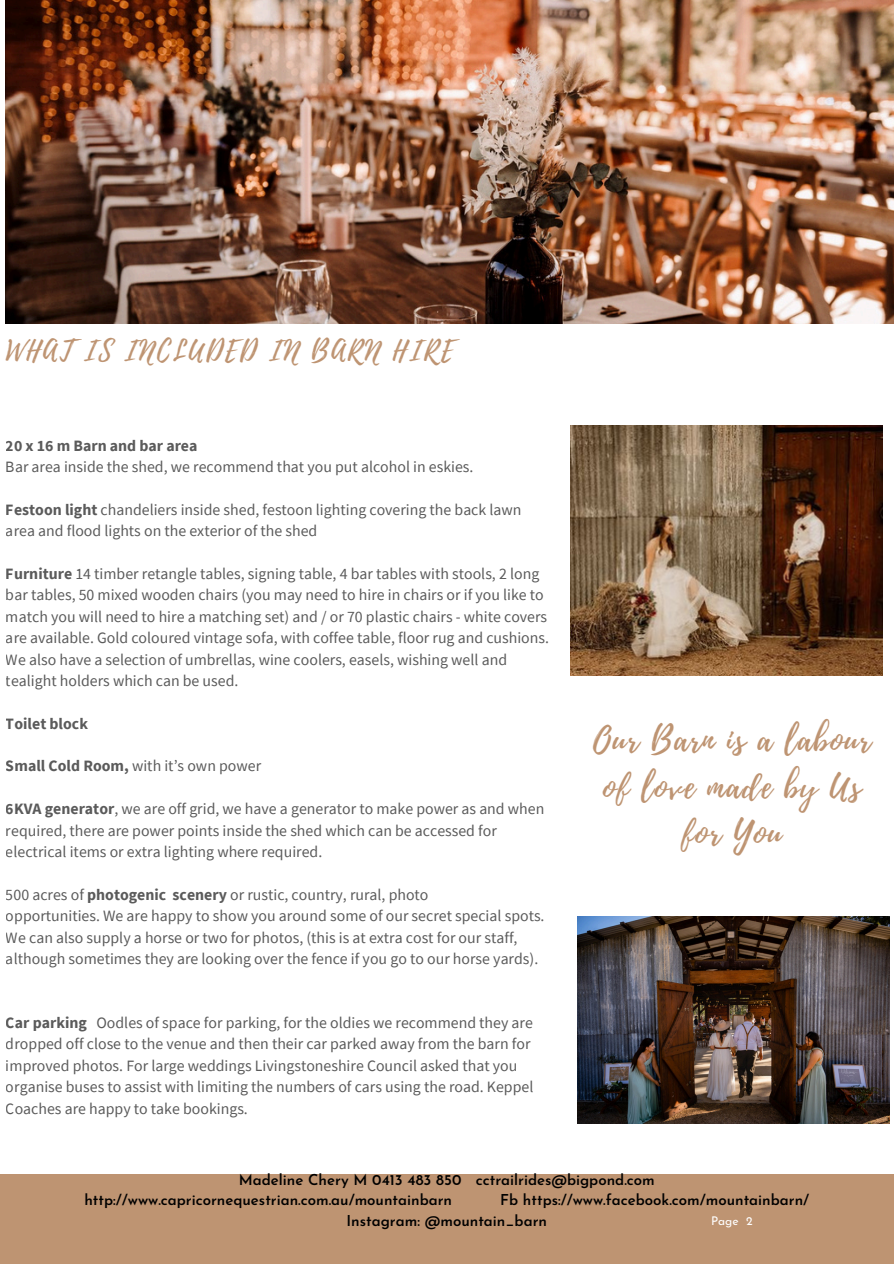
<style>
.page{position:relative;width:894px;height:1264px;background:#fff}
.page>*{position:absolute;margin:0;border:0;box-sizing:border-box;transform-origin:0 0}
.t1{font:33.75px/46.5px "Playlist Script";letter-spacing:.04em;color:#be9472;text-align:center}
.t2{font:27px "Playlist Script";letter-spacing:.09em;color:#be9472}
.t3{font:15.75px/21.3px "Source Sans Pro";color:#000}
.t4{font:700 15.75px "Source Sans Pro";color:#000}
.t5{font:600 15px/20.2px "Josefin Sans";color:#000}
.t6{font:12px "Josefin Sans";color:#fff}
.s1{font-weight:700}
</style>
<div class="page">
<div style="left:0;top:1174px;width:893px;height:89px;background:#be9472"></div>
<img style="left:577px;top:916px;width:311px;height:207px">
<img style="left:570px;top:425px;width:312px;height:250px">
<img style="left:6px;top:0;width:887px;height:323px">
<h2 class="t2" style="left:6px;top:331px;width:449px">WHAT IS INCLUDED IN BARN HIRE</h2>
<p class="t4" style="left:6px;top:435px;width:193px">20 x 16 m Barn and bar area</p>
<p class="t3" style="left:6px;top:456px;width:469px">Bar area inside the shed, we recommend that you put alcohol in eskies.</p>
<p class="t3" style="left:6px;top:498px;width:517px"><span class="s1">Festoon light</span> chandeliers inside shed, festoon lighting covering the back lawn area and flood lights on the exterior of the shed</p>
<p class="t3" style="left:6px;top:562px;width:544px"><span class="s1">Furniture</span> 14 timber retangle tables, signing table, 4 bar tables with stools, 2 long bar tables, 50 mixed wooden chairs (you may need to hire in chairs or if you like to match you will need to hire a matching set) and / or 70 plastic chairs - white covers are available. Gold coloured vintage sofa, with coffee table, floor rug and cushions.<br>We also have a selection of umbrellas, wine coolers, easels, wishing well and tealight holders which can be used.</p>
<p class="t4" style="left:6px;top:713px;width:84px">Toilet block</p>
<p class="t3" style="left:6px;top:755px;width:257px"><span class="s1">Small Cold Room,</span> with it’s own power</p>
<p class="t3" style="left:6px;top:798px;width:540px"><span class="s1">6KVA generator</span>, we are off grid, we have a generator to make power as and when required, there are power points inside the shed which can be accessed for electrical items or extra lighting where required.</p>
<p class="t3" style="left:6px;top:883px;width:540px">500 acres of <span class="s1">photogenic scenery</span> or rustic, country, rural, photo<br>opportunities. We are happy to show you around some of our secret special spots.<br>We can also supply a horse or two for photos, (this is at extra cost for our staff, although sometimes they are looking over the fence if you go to our horse yards).</p>
<p class="t3" style="left:6px;top:1011px;width:529px"><span class="s1">Car parking</span> Oodles of space for parking, for the oldies we recommend they are dropped off close to the venue and then their car parked away from the barn for improved photos. For large weddings Livingstoneshire Council asked that you organise buses to assist with limiting the numbers of cars using the road. Keppel Coaches are happy to take bookings.</p>
<h4 class="t1" style="left:593px;top:717px;width:279px">Our Barn is a labour of love made by Us for You</h4>
<h4 class="t5" style="left:84px;top:1171px;width:571px;text-indent:154px">Madeline Chery M 0413 483 850 cctrailrides@bigpond.com http://www.capricornequestrian.com.au/mountainbarn</h4>
<h4 class="t5" style="left:346px;top:1191px;width:464px;text-indent:154px">Fb https://www.facebook.com/mountainbarn/<br>Instagram: @mountain_barn</h4>
<h3 class="t6" style="left:710px;top:1215px;width:43px">Page 2</h3>
</div>
